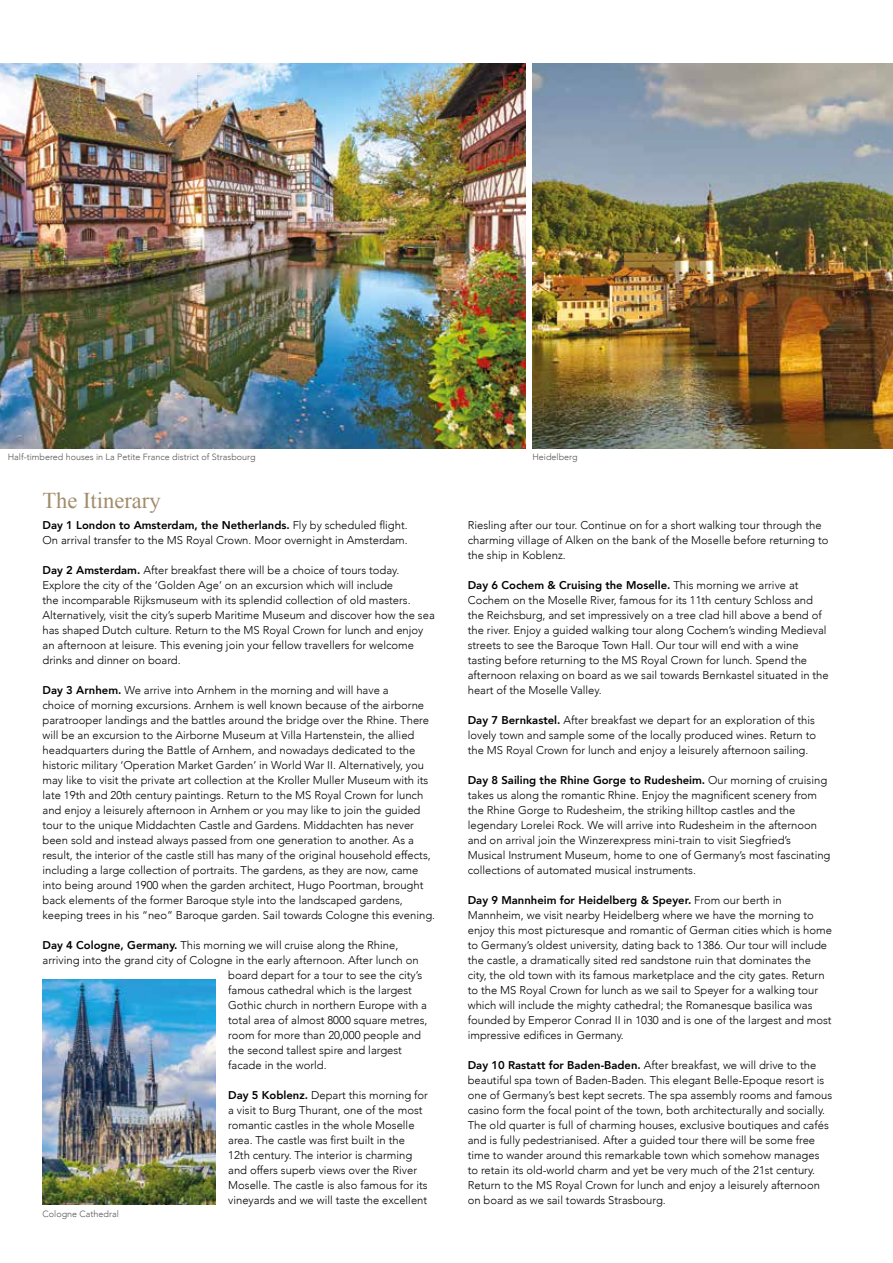
<style>
.page{position:relative;width:893px;height:1263px;background:#fff}
.page>*{position:absolute;margin:0;border:0;box-sizing:border-box;transform-origin:0 0}
.t1{font:22.5px "Times New Roman";color:#a08c6a}
.t2{font:300 11.25px/15px "Avenir";color:#000}
.t3{font:300 9px "Avenir";color:#575756}
.s1{font-weight:800}
</style>
<div class="page">
<img style="left:0;top:64px;width:526px;height:385px">
<img style="left:533px;top:64px;width:360px;height:385px">
<img style="left:43px;top:979px;width:172px;height:225px">
<p class="t3" style="left:8px;top:451px;width:249px">Half-timbered houses in La Petite France district of Strasbourg</p>
<p class="t3" style="left:532px;top:451px;width:47px">Heidelberg</p>
<h1 class="t1" style="left:43px;top:485px;width:120px">The Itinerary</h1>
<p class="t2" style="left:43px;top:517px;width:367px"><span class="s1">Day 1 London to Amsterdam, the Netherlands.</span> Fly by scheduled flight.<br>On arrival transfer to the MS Royal Crown. Moor overnight in Amsterdam.</p>
<p class="t2" style="left:43px;top:562px;width:394px"><span class="s1">Day 2 Amsterdam.</span> After breakfast there will be a choice of tours today.<br>Explore the city of the ‘Golden Age’ on an excursion which will include<br>the incomparable Rijksmuseum with its splendid collection of old masters.<br>Alternatively, visit the city’s superb Maritime Museum and discover how the sea has shaped Dutch culture. Return to the MS Royal Crown for lunch and enjoy an afternoon at leisure. This evening join your fellow travellers for welcome drinks and dinner on board.</p>
<p class="t2" style="left:43px;top:682px;width:394px"><span class="s1">Day 3 Arnhem.</span> We arrive into Arnhem in the morning and will have a<br>choice of morning excursions. Arnhem is well known because of the airborne paratrooper landings and the battles around the bridge over the Rhine. There will be an excursion to the Airborne Museum at Villa Hartenstein, the allied headquarters during the Battle of Arnhem, and nowadays dedicated to the historic military ‘Operation Market Garden’ in World War II. Alternatively, you may like to visit the private art collection at the Kroller Muller Museum with its late 19th and 20th century paintings. Return to the MS Royal Crown for lunch and enjoy a leisurely afternoon in Arnhem or you may like to join the guided tour to the unique Middachten Castle and Gardens. Middachten has never been sold and instead always passed from one generation to another. As a result, the interior of the castle still has many of the original household effects, including a large collection of portraits. The gardens, as they are now, came into being around 1900 when the garden architect, Hugo Poortman, brought back elements of the former Baroque style into the landscaped gardens, keeping trees in his “neo” Baroque garden. Sail towards Cologne this evening.</p>
<p class="t2" style="left:43px;top:937px;width:357px"><span class="s1">Day 4 Cologne, Germany.</span> This morning we will cruise along the Rhine,</p>
<p class="t2" style="left:43px;top:952px;width:378px">arriving into the grand city of Cologne in the early afternoon. After lunch on</p>
<p class="t2" style="left:228px;top:967px;width:196px">board depart for a tour to see the city’s</p>
<p class="t2" style="left:228px;top:982px;width:185px">famous cathedral which is the largest</p>
<p class="t2" style="left:228px;top:997px;width:200px">Gothic church in northern Europe with a</p>
<p class="t2" style="left:228px;top:1012px;width:201px">total area of almost 8000 square metres,</p>
<p class="t2" style="left:228px;top:1027px;width:194px">room for more than 20,000 people and</p>
<p class="t2" style="left:228px;top:1042px;width:175px">the second tallest spire and largest</p>
<p class="t2" style="left:228px;top:1057px;width:100px">facade in the world.</p>
<p class="t2" style="left:228px;top:1087px;width:201px"><span class="s1">Day 5 Koblenz.</span> Depart this morning for a visit to Burg Thurant, one of the most romantic castles in the whole Moselle area. The castle was first built in the 12th century. The interior is charming and offers superb views over the River Moselle. The castle is also famous for its vineyards and we will taste the excellent</p>
<p class="t3" style="left:43px;top:1208px;width:78px">Cologne Cathedral</p>
<p class="t2" style="left:468px;top:517px;width:362px">Riesling after our tour. Continue on for a short walking tour through the charming village of Alken on the bank of the Moselle before returning to the ship in Koblenz.</p>
<p class="t2" style="left:468px;top:577px;width:363px"><span class="s1">Day 6 Cochem &amp; Cruising the Moselle.</span> This morning we arrive at Cochem on the Moselle River, famous for its 11th century Schloss and the Reichsburg, and set impressively on a tree clad hill above a bend of the river. Enjoy a guided walking tour along Cochem’s winding Medieval streets to see the Baroque Town Hall. Our tour will end with a wine tasting before returning to the MS Royal Crown for lunch. Spend the afternoon relaxing on board as we sail towards Bernkastel situated in the heart of the Moselle Valley.</p>
<p class="t2" style="left:468px;top:712px;width:350px;text-align:justify"><span class="s1">Day 7 Bernkastel.</span> After breakfast we depart for an exploration of this lovely town and sample some of the locally produced wines. Return to the MS Royal Crown for lunch and enjoy a leisurely afternoon sailing.</p>
<p class="t2" style="left:468px;top:772px;width:364px"><span class="s1">Day 8 Sailing the Rhine Gorge to Rudesheim.</span> Our morning of cruising takes us along the romantic Rhine. Enjoy the magnificent scenery from the Rhine Gorge to Rudesheim, the striking hilltop castles and the legendary Lorelei Rock. We will arrive into Rudesheim in the afternoon and on arrival join the Winzerexpress mini-train to visit Siegfried’s Musical Instrument Museum, home to one of Germany’s most fascinating collections of automated musical instruments.</p>
<p class="t2" style="left:468px;top:892px;width:366px"><span class="s1">Day 9 Mannheim for Heidelberg &amp; Speyer.</span> From our berth in Mannheim, we visit nearby Heidelberg where we have the morning to enjoy this most picturesque and romantic of German cities which is home to Germany’s oldest university, dating back to 1386. Our tour will include the castle, a dramatically sited red sandstone ruin that dominates the city, the old town with its famous marketplace and the city gates. Return to the MS Royal Crown for lunch as we sail to Speyer for a walking tour which will include the mighty cathedral; the Romanesque basilica was founded by Emperor Conrad II in 1030 and is one of the largest and most impressive edifices in Germany.</p>
<p class="t2" style="left:468px;top:1057px;width:366px"><span class="s1">Day 10 Rastatt for Baden-Baden.</span> After breakfast, we will drive to the beautiful spa town of Baden-Baden. This elegant Belle-Epoque resort is one of Germany’s best kept secrets. The spa assembly rooms and famous casino form the focal point of the town, both architecturally and socially.<br>The old quarter is full of charming houses, exclusive boutiques and cafés and is fully pedestrianised. After a guided tour there will be some free time to wander around this remarkable town which somehow manages to retain its old-world charm and yet be very much of the 21st century.<br>Return to the MS Royal Crown for lunch and enjoy a leisurely afternoon on board as we sail towards Strasbourg.</p>
</div>
